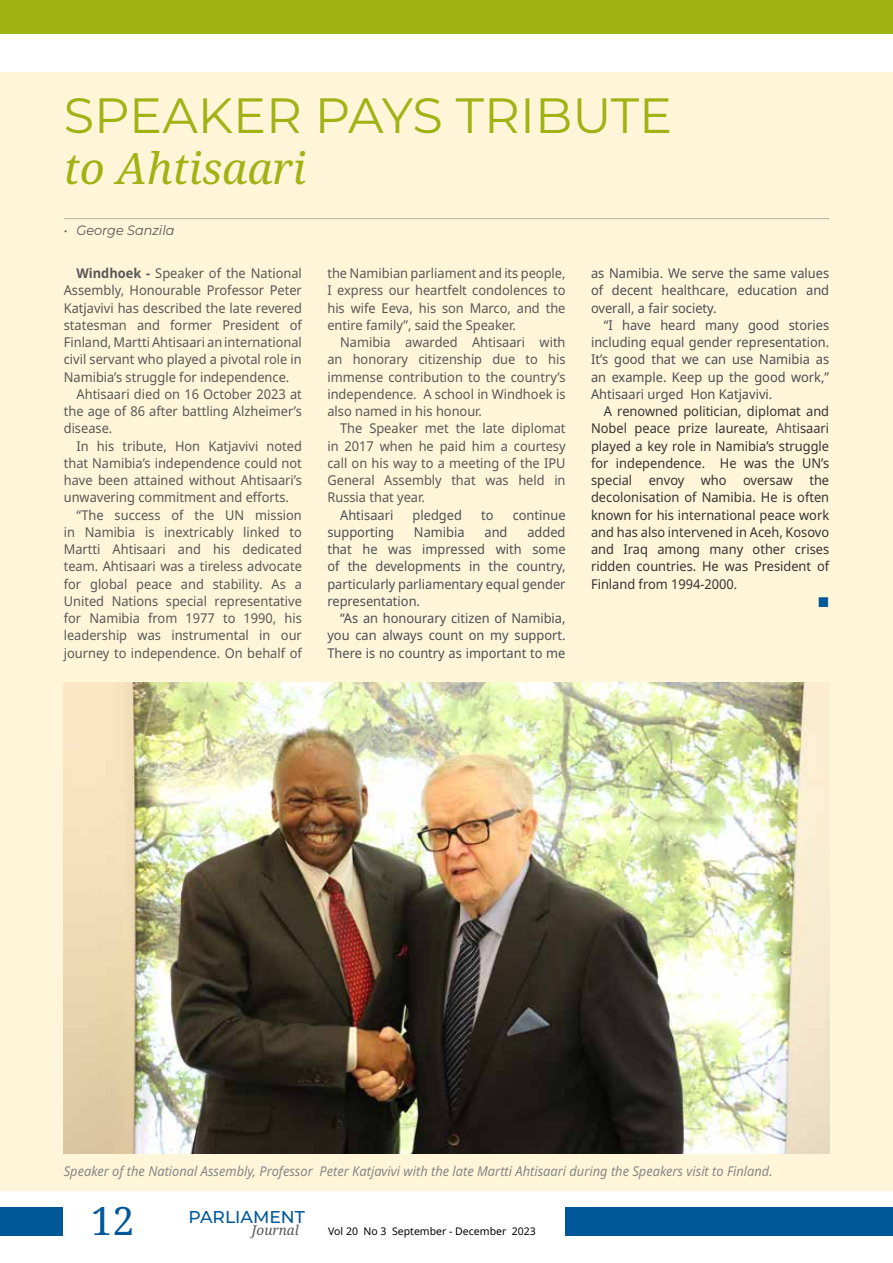
<style>
.page{position:relative;width:893px;height:1263px;background:#fff}
.page>*{position:absolute;margin:0;border:0;box-sizing:border-box;transform-origin:0 0}
.t1{font:49.5px "Montserrat";color:#a1b314}
.t2{font:italic 43.5px "Noto Serif";color:#a1b314}
.t3{font:39px "Noto Serif";color:#005898}
.t4{font:500 17.1px "Montserrat";color:#005898}
.t5{font:13.5px/17.2px "Noto Sans";color:#575756;text-align:justify;scale:.95 1}
.t6{font:13.5px/17.2px "Noto Sans";color:#4a4e54;text-align:justify;scale:.95 1}
.t7{font:13.5px/17.2px "Noto Sans";color:#333;text-align:justify;scale:.95 1}
.t8{font:italic 13.5px "Noto Sans";color:#878787;scale:.95 1}
.t9{font:italic 13.5px "Montserrat";color:#575756;scale:.95 1}
.t10{font:italic 13.5px "Noto Serif";color:#575756}
.t11{font:10.5px "Noto Sans";color:#000}
.s1{font-weight:700}
.s2{color:#4a4e54}
</style>
<div class="page">
<div style="left:0;top:1206px;width:62px;height:29px;background:#005898"></div>
<div style="left:566px;top:1206px;width:327px;height:29px;background:#005898"></div>
<div style="left:0;top:0;width:893px;height:34px;background:#a1b314"></div>
<div style="left:0;top:72px;width:893px;height:1118px;background:#fff5d8"></div>
<hr style="left:64px;top:218px;width:765px;height:1px;background:#b3b2b2">
<img style="left:64px;top:682px;width:765px;height:471px">
<h1 class="t1" style="left:64px;top:81px;width:610px">SPEAKER PAYS TRIBUTE</h1>
<h2 class="t2" style="left:64px;top:138px;width:244px">to Ahtisaari</h2>
<p class="t9" style="left:64px;top:221px;width:118px">• George Sanzila</p>
<p class="t5" style="left:77px;top:265px;width:239px"><span class="s1">Windhoek -</span> Speaker of the National</p>
<p class="t5" style="left:64px;top:282px;width:252px">Assembly, Honourable Professor Peter</p>
<p class="t5" style="left:64px;top:299px;width:252px">Katjavivi has described the late revered</p>
<p class="t5" style="left:64px;top:316px;width:252px">statesman and former President of</p>
<p class="t5" style="left:64px;top:334px;width:252px">Finland, Martti Ahtisaari an international</p>
<p class="t5" style="left:64px;top:351px;width:252px">civil servant who played a pivotal role in</p>
<p class="t5" style="left:64px;top:368px;width:239px">Namibia’s struggle for independence.</p>
<p class="t5" style="left:77px;top:385px;width:239px">Ahtisaari died on 16 October 2023 at</p>
<p class="t5" style="left:64px;top:403px;width:252px">the age of 86 after battling Alzheimer’s</p>
<p class="t5" style="left:64px;top:420px;width:53px">disease.</p>
<p class="t5" style="left:77px;top:437px;width:239px">In his tribute, Hon Katjavivi noted</p>
<p class="t5" style="left:64px;top:454px;width:252px">that Namibia’s independence could not</p>
<p class="t5" style="left:64px;top:472px;width:252px">have been attained without Ahtisaari’s</p>
<p class="t5" style="left:64px;top:489px;width:239px">unwavering commitment and efforts.</p>
<p class="t5" style="left:77px;top:506px;width:239px">“The success of the UN mission</p>
<p class="t5" style="left:64px;top:524px;width:252px">in Namibia is inextricably linked to</p>
<p class="t5" style="left:64px;top:541px;width:252px">Martti Ahtisaari and his dedicated</p>
<p class="t5" style="left:64px;top:558px;width:252px">team. Ahtisaari was a tireless advocate</p>
<p class="t5" style="left:64px;top:575px;width:252px">for global peace and stability. As a</p>
<p class="t5" style="left:64px;top:593px;width:252px">United Nations special representative</p>
<p class="t5" style="left:64px;top:610px;width:252px">for Namibia from 1977 to 1990, his</p>
<p class="t5" style="left:64px;top:627px;width:252px">leadership was instrumental in our</p>
<p class="t5" style="left:64px;top:644px;width:252px">journey to independence. On behalf of</p>
<p class="t5" style="left:327px;top:265px;width:252px">the Namibian parliament and its people, I express our heartfelt condolences to his wife Eeva, his son Marco, and the entire family”, said the Speaker.</p>
<p class="t5" style="left:327px;top:334px;width:252px;text-indent:13px">Namibia awarded Ahtisaari with an honorary citizenship due to his immense contribution to the country’s independence. A school in Windhoek is also named in his honour.</p>
<p class="t5" style="left:327px;top:420px;width:252px;text-indent:13px">The Speaker met the late diplomat in 2017 when he paid him a courtesy call on his way to a meeting of the IPU General Assembly that was held in Russia that year.</p>
<p class="t6" style="left:340px;top:506px;width:57px">Ahtisaari</p>
<p class="t6" style="left:413px;top:506px;width:53px">pledged</p>
<p class="t6" style="left:481px;top:506px;width:15px">to</p>
<p class="t6" style="left:513px;top:506px;width:57px">continue</p>
<p class="t6" style="left:327px;top:524px;width:72px">supporting</p>
<p class="t6" style="left:414px;top:524px;width:55px">Namibia</p>
<p class="t6" style="left:484px;top:524px;width:26px">and</p>
<p class="t6" style="left:327px;top:524px;width:252px;text-indent:200px">added that he was impressed with some of the developments in the country, particularly parliamentary equal gender representation.</p>
<p class="t6" style="left:327px;top:610px;width:252px;text-indent:13px">“As an honourary citizen of Namibia, you can always count on my support.<br>There is no country as important to me</p>
<p class="t6" style="left:591px;top:265px;width:252px">as Namibia. We serve the same values of decent healthcare, education and overall, a fair society.</p>
<p class="t6" style="left:591px;top:317px;width:252px;text-indent:13px">“I have heard many good stories including equal gender representation.<br>It’s good that we can use Namibia as an example. Keep up the good work,” Ahtisaari urged Hon Katjavivi.</p>
<p class="t7" style="left:591px;top:403px;width:252px;text-indent:13px">A renowned politician, diplomat and Nobel peace prize laureate, <span class="s2">Aht</span>isaari played a key role in Namibia’s struggle for independence. He was the UN’s special envoy who oversaw the decolonisation of Namibia. He is often known for his international peace work and has also intervened in Aceh, Kosovo and Iraq among many other crises ridden countries. He was President of Finland from 1994-2000.</p>
<p class="t8" style="left:64px;top:1161px;width:748px">Speaker of the National Assembly, Professor Peter Katjavivi with the late Martti Ahtisaari during the Speakers visit to Finland.</p>
<h3 class="t3" style="left:91px;top:1194px;width:45px">12</h3>
<p class="t4" style="left:189px;top:1205px;width:118px">PARLIAMENT</p>
<p class="t10" style="left:252px;top:1221px;width:49px">Journal</p>
<p class="t11" style="left:328px;top:1225px;width:209px">Vol 20 No 3 September - December 2023</p>
</div>
